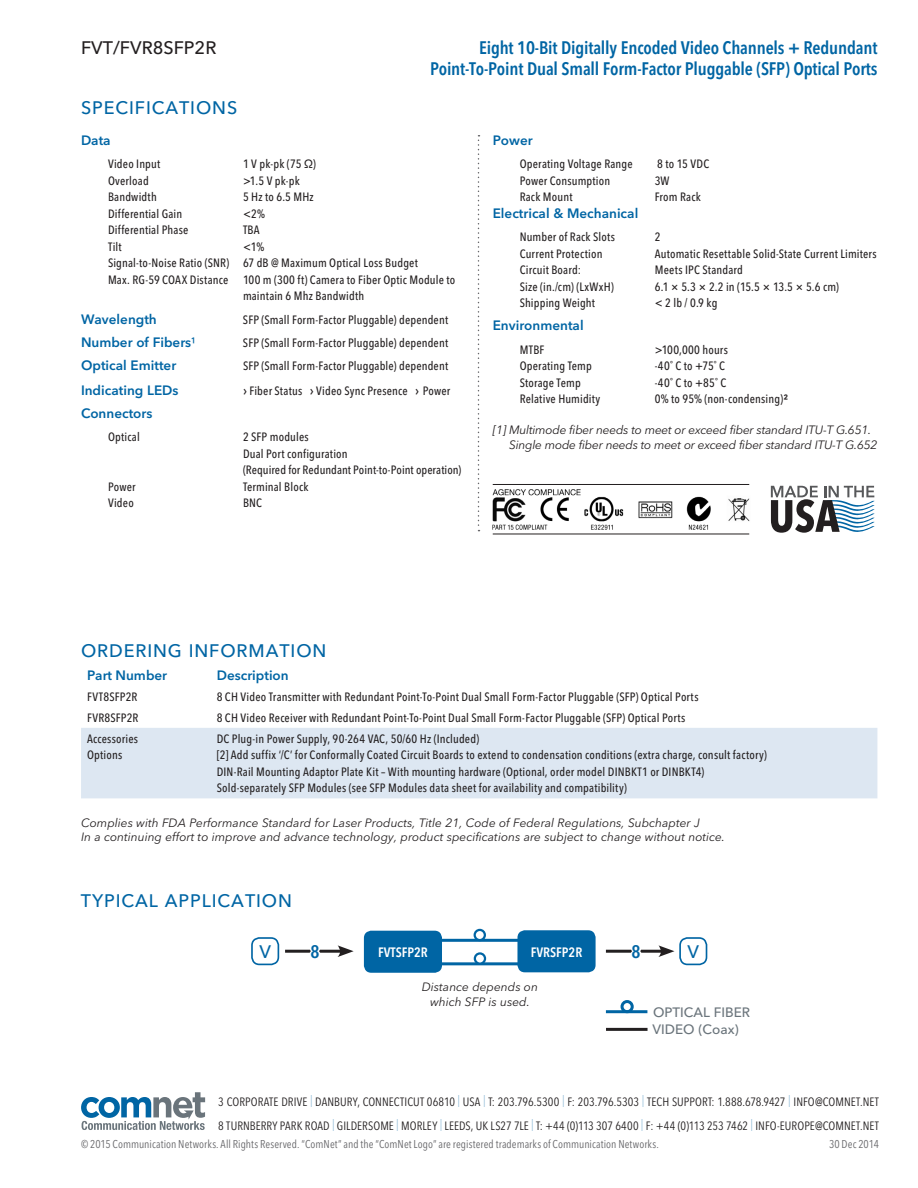
<style>
.page{position:relative;width:918px;height:1188px;background:#fff}
.page>*{position:absolute;margin:0;border:0;box-sizing:border-box;transform-origin:0 0}
.t1{font:600 condensed 18px "Avenir Next LT Pro";letter-spacing:-.01em;color:#0065a4}
.t2{font:500 18px "Avenir Next LT Pro";letter-spacing:.05em;color:#0065a4}
.t3{font:500 18px "Avenir Next LT Pro";color:#231f20}
.t4{font:600 13.5px "Avenir Next LT Pro";color:#0065a4}
.t5{font:500 13.5px "Avenir Next LT Pro";color:#6a747b}
.t6{font:600 condensed 13.5px "Avenir Next LT Pro";color:#fff}
.t7{font:500 condensed 12px/16.5px "Avenir Next LT Pro";letter-spacing:.015em;color:#231f20}
.t8{font:condensed 12px "Avenir Next LT Pro";letter-spacing:.005em;color:#231f20}
.t9{font:italic 12px/14.4px "Avenir Next LT Pro";color:#231f20;text-align:center}
.t10{font:italic 12px/14.4px "Avenir Next LT Pro";letter-spacing:-.02em;color:#231f20}
.t11{font:condensed 11.25px "Avenir Next LT Pro";letter-spacing:.005em;color:#67676a}
.s1{font-weight:500;font-stretch:condensed}
.s2{font-stretch:normal;font-size:13.5px}
.s3{font-weight:600;font-stretch:normal}
.s4{font-weight:200;color:#0065a4}
</style>
<div class="page">
<hr style="left:493px;top:484px;width:256px;height:1px;background:#231f20">
<hr style="left:493px;top:534px;width:256px;height:1px;background:#231f20">
<img style="left:493px;top:489px;width:257px;height:41px">
<svg style="left:771px;top:486px;width:103px;height:47px"></svg>
<div style="left:81px;top:728px;width:796px;height:70px;background:#dde7f2"></div>
<hr style="left:606px;top:1010px;width:41px;height:3px;background:#0065a4">
<hr style="left:606px;top:1028px;width:42px;height:3px;background:#231f20">
<div style="left:621px;top:1000px;width:13px;height:13px;border:3px solid #0065a4;border-radius:50%"></div>
<svg style="left:478px;top:135px;width:1px;height:396px"></svg>
<hr style="left:439px;top:962px;width:82px;height:3px;background:#0065a4">
<hr style="left:439px;top:939px;width:82px;height:3px;background:#0065a4">
<div style="left:474px;top:952px;width:12px;height:13px;border:2px solid #0065a4;border-radius:50%"></div>
<div style="left:474px;top:929px;width:12px;height:12px;border:2px solid #0065a4;border-radius:50%"></div>
<div style="left:251px;top:937px;width:28px;height:28px;border:2px solid #0065a4;border-radius:7px"></div>
<div style="left:679px;top:937px;width:28px;height:28px;border:2px solid #0065a4;border-radius:7px"></div>
<div style="left:364px;top:931px;width:78px;height:42px;background:#0065a4;border-radius:7px"></div>
<div style="left:517px;top:930px;width:79px;height:42px;background:#0065a4;border-radius:7px"></div>
<hr style="left:285px;top:950px;width:58px;height:3px;background:#231f20">
<svg style="left:338px;top:945px;width:16px;height:12px"></svg>
<hr style="left:606px;top:950px;width:58px;height:3px;background:#231f20">
<svg style="left:658px;top:945px;width:16px;height:12px"></svg>
<svg style="left:308px;top:949px;width:14px;height:4px"></svg>
<svg style="left:629px;top:949px;width:14px;height:4px"></svg>
<svg style="left:81px;top:1092px;width:124px;height:38px"></svg>
<p class="t3" style="left:81px;top:37px;width:137px">FVT/FVR8SFP2R</p>
<p class="t1" style="left:479px;top:37px;width:400px">Eight 10-Bit Digitally Encoded Video Channels + Redundant</p>
<p class="t1" style="left:430px;top:58px;width:449px">Point-To-Point Dual Small Form-Factor Pluggable (SFP) Optical Ports</p>
<p class="t2" style="left:81px;top:97px;width:158px">SPECIFICATIONS</p>
<p class="t4" style="left:81px;top:132px;width:31px">Data</p>
<p class="t7" style="left:108px;top:156px;width:54px">Video Input</p>
<p class="t7" style="left:243px;top:156px;width:74px">1 V pk-pk (75 Ω)</p>
<p class="t7" style="left:108px;top:172px;width:42px">Overload</p>
<p class="t7" style="left:243px;top:172px;width:58px">&gt;1.5 V pk-pk</p>
<p class="t7" style="left:108px;top:189px;width:50px">Bandwidth</p>
<p class="t7" style="left:243px;top:189px;width:72px">5 Hz to 6.5 MHz</p>
<p class="t7" style="left:108px;top:205px;width:76px">Differential Gain</p>
<p class="t7" style="left:243px;top:205px;width:23px">&lt;2%</p>
<p class="t7" style="left:108px;top:222px;width:82px">Differential Phase</p>
<p class="t7" style="left:243px;top:222px;width:18px">TBA</p>
<p class="t7" style="left:108px;top:238px;width:15px">Tilt</p>
<p class="t7" style="left:243px;top:238px;width:23px">&lt;1%</p>
<p class="t7" style="left:108px;top:255px;width:311px">Signal-to-Noise Ratio (SNR) 67 dB @ Maximum Optical Loss Budget</p>
<p class="t7" style="left:243px;top:271px;width:214px;text-indent:-135px">Max. RG-59 COAX Distance 100 m (300 ft) Camera to Fiber Optic Module to maintain 6 Mhz Bandwidth</p>
<p class="t4" style="left:81px;top:311px;width:77px">Wavelength</p>
<p class="t7" style="left:243px;top:311px;width:207px">SFP (Small Form-Factor Pluggable) dependent</p>
<p class="t4" style="left:81px;top:334px;width:116px">Number of Fibers<span class="s1">¹</span></p>
<p class="t7" style="left:243px;top:334px;width:207px">SFP (Small Form-Factor Pluggable) dependent</p>
<p class="t4" style="left:81px;top:357px;width:97px">Optical Emitter</p>
<p class="t7" style="left:243px;top:358px;width:207px">SFP (Small Form-Factor Pluggable) dependent</p>
<p class="t4" style="left:81px;top:382px;width:99px">Indicating LEDs</p>
<p class="t7" style="left:243px;top:382px;width:209px"><span class="s2">›</span> Fiber Status <span class="s2">›</span> Video Sync Presence <span class="s2">›</span> Power</p>
<p class="t4" style="left:81px;top:405px;width:73px">Connectors</p>
<p class="t7" style="left:108px;top:429px;width:33px">Optical</p>
<p class="t7" style="left:243px;top:429px;width:67px">2 SFP modules</p>
<p class="t7" style="left:243px;top:445px;width:106px">Dual Port configuration</p>
<p class="t7" style="left:243px;top:462px;width:220px">(Required for Redundant Point-to-Point operation)</p>
<p class="t7" style="left:108px;top:478px;width:29px">Power</p>
<p class="t7" style="left:243px;top:478px;width:67px">Terminal Block</p>
<p class="t7" style="left:108px;top:495px;width:27px">Video</p>
<p class="t7" style="left:243px;top:495px;width:21px">BNC</p>
<p class="t4" style="left:493px;top:132px;width:41px">Power</p>
<p class="t7" style="left:520px;top:156px;width:114px">Operating Voltage Range</p>
<p class="t7" style="left:657px;top:156px;width:53px">8 to 15 VDC</p>
<p class="t7" style="left:520px;top:172px;width:92px">Power Consumption</p>
<p class="t7" style="left:655px;top:172px;width:16px">3W</p>
<p class="t7" style="left:520px;top:189px;width:54px">Rack Mount</p>
<p class="t7" style="left:655px;top:189px;width:48px">From Rack</p>
<p class="t4" style="left:493px;top:205px;width:147px">Electrical &amp; Mechanical</p>
<p class="t7" style="left:520px;top:229px;width:97px">Number of Rack Slots</p>
<p class="t7" style="left:655px;top:229px;width:7px">2</p>
<p class="t7" style="left:520px;top:245px;width:84px">Current Protection</p>
<p class="t7" style="left:655px;top:245px;width:223px">Automatic Resettable Solid-State Current Limiters</p>
<p class="t7" style="left:520px;top:262px;width:63px">Circuit Board:</p>
<p class="t7" style="left:655px;top:262px;width:90px">Meets IPC Standard</p>
<p class="t7" style="left:520px;top:278px;width:96px">Size (in./cm) (LxWxH)</p>
<p class="t7" style="left:655px;top:278px;width:186px">6.1 × 5.3 × 2.2 in (15.5 × 13.5 × 5.6 cm)</p>
<p class="t7" style="left:520px;top:295px;width:77px">Shipping Weight</p>
<p class="t7" style="left:655px;top:295px;width:64px">&lt; 2 lb / 0.9 kg</p>
<p class="t4" style="left:493px;top:318px;width:92px">Environmental</p>
<p class="t7" style="left:520px;top:341px;width:26px">MTBF</p>
<p class="t7" style="left:655px;top:341px;width:75px">&gt;100,000 hours</p>
<p class="t7" style="left:520px;top:358px;width:74px">Operating Temp</p>
<p class="t7" style="left:655px;top:358px;width:72px">-40˚ C to +75˚ C</p>
<p class="t7" style="left:520px;top:374px;width:63px">Storage Temp</p>
<p class="t7" style="left:655px;top:374px;width:73px">-40˚ C to +85˚ C</p>
<p class="t7" style="left:520px;top:391px;width:82px">Relative Humidity</p>
<p class="t7" style="left:655px;top:391px;width:135px">0% to 95% (non-condensing)<span class="s3">²</span></p>
<p class="t10" style="left:509px;top:423px;width:370px;text-indent:-16px">[1] Multimode fiber needs to meet or exceed fiber standard ITU-T G.651.<br>Single mode fiber needs to meet or exceed fiber standard ITU-T G.652</p>
<p class="t2" style="left:81px;top:639px;width:247px">ORDERING INFORMATION</p>
<p class="t4" style="left:87px;top:667px;width:82px">Part Number</p>
<p class="t4" style="left:217px;top:667px;width:74px">Description</p>
<p class="t7" style="left:87px;top:688px;width:52px">FVT8SFP2R</p>
<p class="t7" style="left:217px;top:688px;width:483px">8 CH Video Transmitter with Redundant Point-To-Point Dual Small Form-Factor Pluggable (SFP) Optical Ports</p>
<p class="t7" style="left:87px;top:709px;width:53px">FVR8SFP2R</p>
<p class="t7" style="left:217px;top:709px;width:470px">8 CH Video Receiver with Redundant Point-To-Point Dual Small Form-Factor Pluggable (SFP) Optical Ports</p>
<p class="t7" style="left:87px;top:730px;width:53px">Accessories<br>Options</p>
<p class="t7" style="left:217px;top:730px;width:264px">DC Plug-in Power Supply, 90-264 VAC, 50/60 Hz (Included)</p>
<p class="t7" style="left:217px;top:747px;width:552px">[2] Add suffix ‘/C’ for Conformally Coated Circuit Boards to extend to condensation conditions (extra charge, consult factory)</p>
<p class="t7" style="left:217px;top:763px;width:489px">DIN-Rail Mounting Adaptor Plate Kit – With mounting hardware (Optional, order model DINBKT1 or DINBKT4)</p>
<p class="t7" style="left:217px;top:780px;width:412px">Sold-separately SFP Modules (see SFP Modules data sheet for availability and compatibility)</p>
<p class="t9" style="left:81px;top:816px;width:620px">Complies with FDA Performance Standard for Laser Products, Title 21, Code of Federal Regulations, Subchapter J</p>
<p class="t9" style="left:81px;top:830px;width:646px">In a continuing effort to improve and advance technology, product specifications are subject to change without notice.</p>
<p class="t2" style="left:81px;top:890px;width:213px">TYPICAL APPLICATION</p>
<p class="t2" style="left:259px;top:941px;width:13px">V</p>
<p class="t1" style="left:310px;top:941px;width:10px">8</p>
<p class="t6" style="left:378px;top:944px;width:51px">FVTSFP2R</p>
<p class="t6" style="left:531px;top:944px;width:53px">FVRSFP2R</p>
<p class="t1" style="left:632px;top:941px;width:10px">8</p>
<p class="t2" style="left:688px;top:941px;width:13px">V</p>
<p class="t9" style="left:422px;top:980px;width:118px">Distance depends on which SFP is used.</p>
<p class="t5" style="left:653px;top:1004px;width:98px">OPTICAL FIBER</p>
<p class="t5" style="left:652px;top:1021px;width:88px">VIDEO (Coax)</p>
<p class="t8" style="left:218px;top:1095px;width:662px">3 CORPORATE DRIVE <span class="s4">|</span> DANBURY, CONNECTICUT 06810 <span class="s4">|</span> USA <span class="s4">|</span> T: 203.796.5300 <span class="s4">|</span> F: 203.796.5303 <span class="s4">|</span> TECH SUPPORT: 1.888.678.9427 <span class="s4">|</span> INFO@COMNET.NET</p>
<p class="t8" style="left:218px;top:1118px;width:662px">8 TURNBERRY PARK ROAD <span class="s4">|</span> GILDERSOME <span class="s4">|</span> MORLEY <span class="s4">|</span> LEEDS, UK LS27 7LE <span class="s4">|</span> T: +44 (0)113 307 6400 <span class="s4">|</span> F: +44 (0)113 253 7462 <span class="s4">|</span> INFO-EUROPE@COMNET.NET</p>
<p class="t11" style="left:81px;top:1137px;width:579px">© 2015 Communication Networks. All Rights Reserved. “ComNet” and the “ComNet Logo” are registered trademarks of Communication Networks.</p>
<p class="t11" style="left:829px;top:1137px;width:51px">30 Dec 2014</p>
</div>
